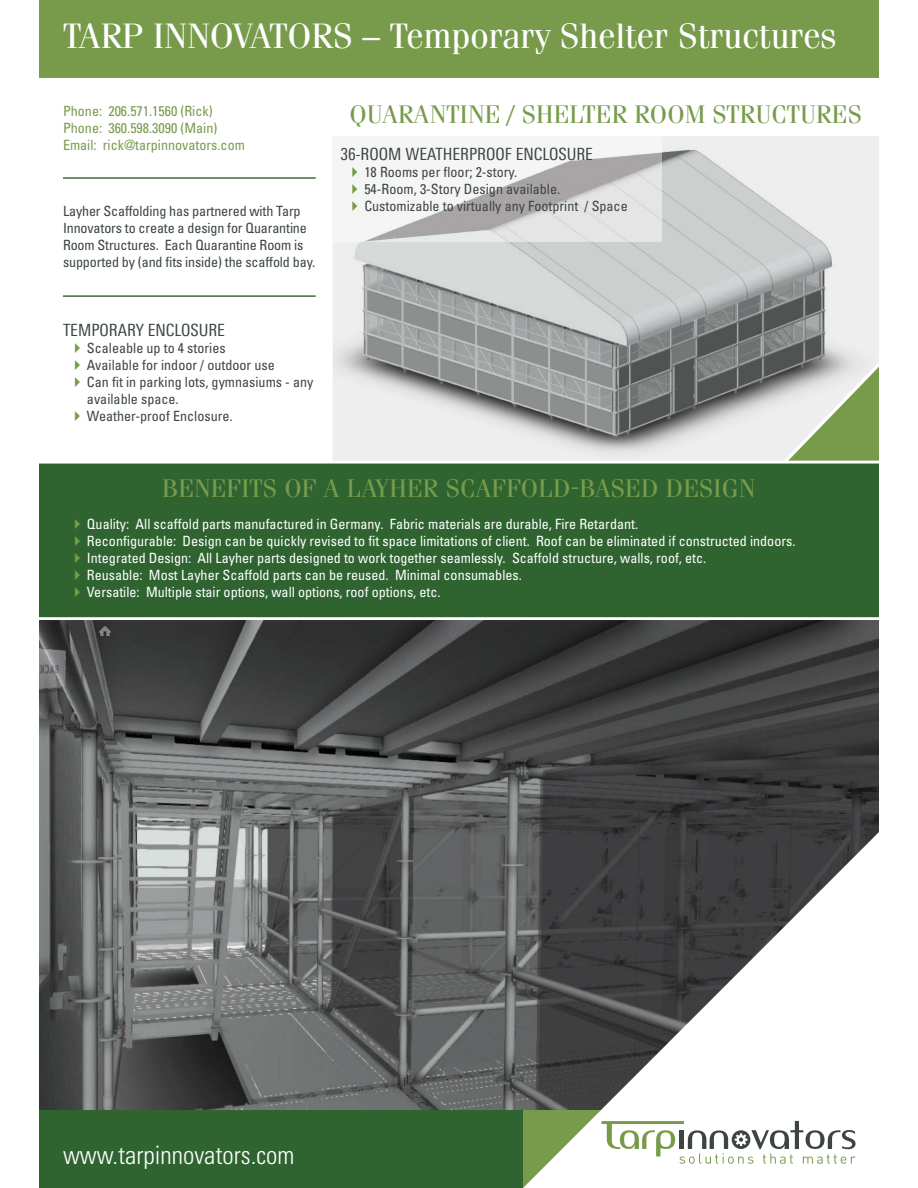
<style>
.page{position:relative;width:918px;height:1188px;background:#fff}
.page>*{position:absolute;margin:0;border:0;box-sizing:border-box;transform-origin:0 0}
.t1{font:35.25px "Fenice Pro ITC";color:#fff}
.t2{font:25.35px "Fenice Pro ITC";letter-spacing:.01em;color:#789b4b}
.t3{font:300 condensed 25.35px "Univers LT Std";color:#fff}
.t4{font:16.95px "Linotype Univers 420 Cn";color:#3c4544}
.t5{font:condensed 14.1px/17px "Univers LT Std";color:#fff}
.t6{font:condensed 14.1px/17px "Univers LT Std";color:#3c4544}
.t7{font:condensed 14.1px/17px "Univers LT Std";color:#789b4b}
</style>
<div class="page">
<img style="left:39px;top:620px;width:840px;height:490px">
<img style="left:333px;top:136px;width:546px;height:325px">
<div style="left:39px;top:0;width:840px;height:78px;background:#789b4b"></div>
<svg style="left:783px;top:362px;width:96px;height:99px;background:#aebd9a"></svg>
<div style="left:39px;top:461px;width:840px;height:156px;background:#2f6431"></div>
<hr style="left:63px;top:177px;width:253px;height:2px;background:#2f6431">
<hr style="left:63px;top:295px;width:253px;height:2px;background:#2f6431">
<hr style="left:39px;top:461px;width:840px;height:3px;background:#fff">
<div style="left:39px;top:1110px;width:840px;height:78px;background:#2f6431"></div>
<svg style="left:523px;top:832px;width:356px;height:356px"></svg>
<svg style="left:602px;top:1121px;width:254px;height:43px;background:#d8dcd3"></svg>
<svg style="left:333px;top:136px;width:328px;height:106px"></svg>
<h1 class="t1" style="left:63px;top:15px;width:775px">TARP INNOVATORS – Temporary Shelter Structures</h1>
<p class="t7" style="left:63px;top:103px;width:183px">Phone: 206.571.1560 (Rick)<br>Phone: 360.598.3090 (Main)<br>Email: rick@tarpinnovators.com</p>
<p class="t6" style="left:63px;top:204px;width:254px">Layher Scaffolding has partnered with Tarp Innovators to create a design for Quarantine Room Structures. Each Quarantine Room is supported by (and fits inside) the scaffold bay.</p>
<p class="t4" style="left:63px;top:324px;width:164px">TEMPORARY ENCLOSURE</p>
<p class="t6" style="left:87px;top:340px;width:228px">Scaleable up to 4 stories<br>Available for indoor / outdoor use<br>Can fit in parking lots, gymnasiums - any available space.<br>Weather-proof Enclosure.</p>
<h2 class="t2" style="left:350px;top:100px;width:514px">QUARANTINE / SHELTER ROOM STRUCTURES</h2>
<p class="t4" style="left:340px;top:148px;width:254px">36-ROOM WEATHERPROOF ENCLOSURE</p>
<p class="t6" style="left:364px;top:164px;width:265px">18 Rooms per floor; 2-story.<br>54-Room, 3-Story Design available.<br>Customizable to virtually any Footprint / Space</p>
<h2 class="t2" style="left:162px;top:474px;width:595px">BENEFITS OF A LAYHER SCAFFOLD-BASED DESIGN</h2>
<p class="t5" style="left:87px;top:516px;width:710px">Quality: All scaffold parts manufactured in Germany. Fabric materials are durable, Fire Retardant.<br>Reconfigurable: Design can be quickly revised to fit space limitations of client. Roof can be eliminated if constructed indoors.<br>Integrated Design: All Layher parts designed to work together seamlessly. Scaffold structure, walls, roof, etc.<br>Reusable: Most Layher Scaffold parts can be reused. Minimal consumables.<br>Versatile: Multiple stair options, wall options, roof options, etc.</p>
<h2 class="t3" style="left:63px;top:1140px;width:233px">www.tarpinnovators.com</h2>
</div>
